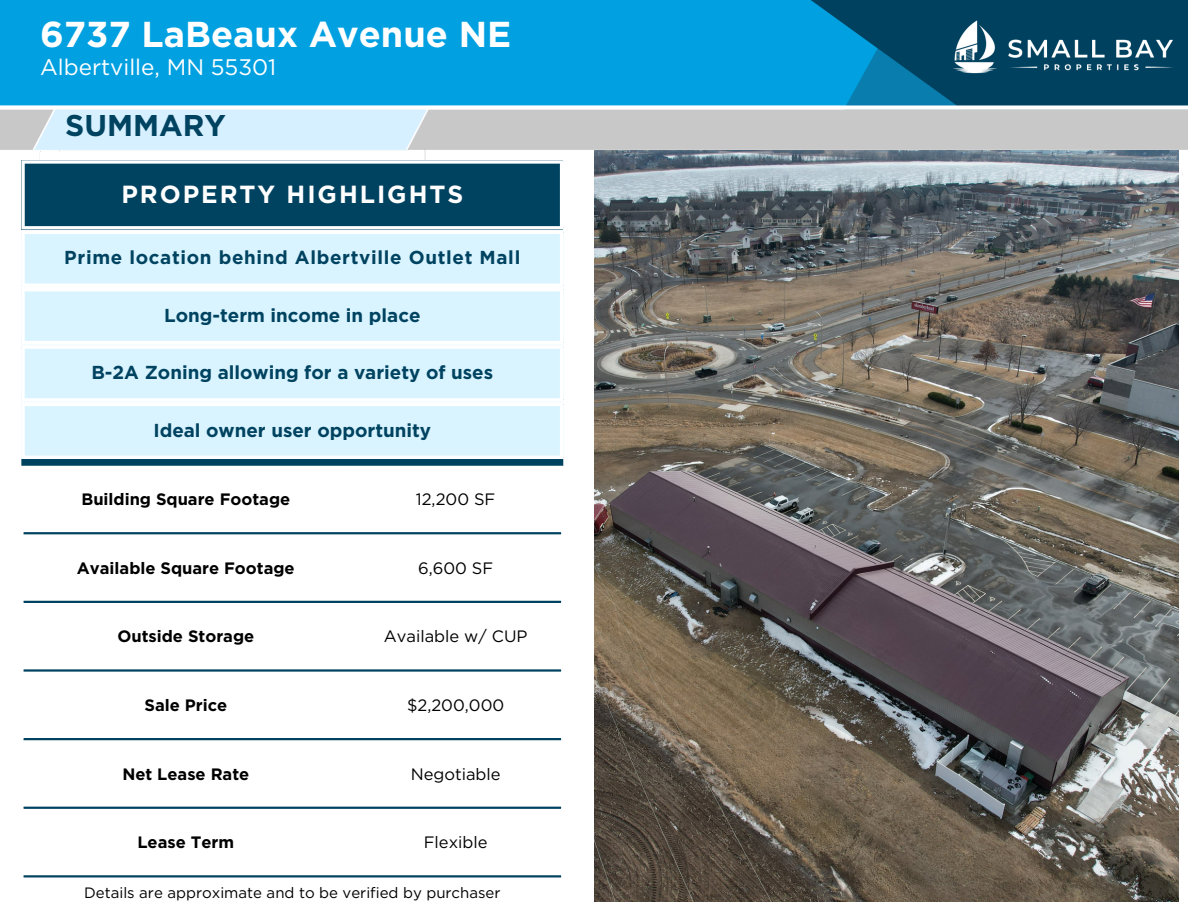
<style>
.page{position:relative;width:1188px;height:918px;background:#fff}
.page>*{position:absolute;margin:0;border:0;box-sizing:border-box;transform-origin:0 0}
.t1{font:700 36px "Gotham";color:#fff}
.t2{font:700 30px "Gotham";color:#004360}
.t3{font:700 24.75px "Gotham";letter-spacing:.08em;color:#fff}
.t4{font:22.5px "Gotham";color:#fff}
.t5{font:700 18.75px "Gotham";color:#004360}
.t6{font:700 18.75px "Gotham";letter-spacing:.035em;color:#004360}
.t7{font:700 16.5px "Gotham";color:#000}
.t8{font:16.5px "Gotham";color:#000}
.t9{font:15px "Gotham";color:#000}
</style>
<div class="page">
<img style="left:0;top:0;width:1188px;height:176px">
<div style="left:21px;top:160px;width:542px;height:69px;background:#004360"></div>
<div style="left:25px;top:234px;width:535px;height:222px;background:#d9f4ff"></div>
<svg style="left:21px;top:164px;width:4px;height:62px"></svg>
<hr style="left:560px;top:164px;width:3px;height:62px;background:#fff">
<svg style="left:21px;top:160px;width:542px;height:4px;background:#d7e1e6"></svg>
<hr style="left:21px;top:226px;width:542px;height:3px;background:#fff">
<svg style="left:21px;top:283px;width:539px;height:4px"></svg>
<hr style="left:21px;top:288px;width:542px;height:3px;background:#fff">
<hr style="left:21px;top:341px;width:542px;height:3px;background:#fff">
<hr style="left:21px;top:345px;width:542px;height:4px;background:#fff">
<hr style="left:21px;top:398px;width:542px;height:4px;background:#fff">
<hr style="left:21px;top:403px;width:542px;height:3px;background:#fff">
<hr style="left:24px;top:532px;width:537px;height:2px;background:#004360">
<hr style="left:24px;top:601px;width:537px;height:2px;background:#004360">
<hr style="left:24px;top:669px;width:537px;height:3px;background:#004360">
<hr style="left:24px;top:738px;width:537px;height:2px;background:#004360">
<hr style="left:24px;top:807px;width:537px;height:2px;background:#004360">
<hr style="left:24px;top:875px;width:537px;height:3px;background:#004360">
<div style="left:21px;top:459px;width:542px;height:7px;background:#004360"></div>
<img style="left:594px;top:151px;width:584px;height:751px">
<p class="t1" style="left:40px;top:12px;width:473px">6737 LaBeaux Avenue NE</p>
<p class="t4" style="left:40px;top:54px;width:238px">Albertville, MN 55301</p>
<p class="t2" style="left:65px;top:107px;width:162px">SUMMARY</p>
<p class="t3" style="left:121px;top:179px;width:343px">PROPERTY HIGHLIGHTS</p>
<h1 class="t6" style="left:64px;top:246px;width:458px">Prime location behind Albertville Outlet Mall</h1>
<h3 class="t5" style="left:164px;top:304px;width:258px">Long-term income in place</h3>
<h2 class="t5" style="left:91px;top:361px;width:403px">B-2A Zoning allowing for a variety of uses</h2>
<p class="t5" style="left:153px;top:419px;width:279px">Ideal owner user opportunity</p>
<p class="t7" style="left:81px;top:489px;width:210px">Building Square Footage</p>
<p class="t8" style="left:416px;top:489px;width:81px">12,200 SF</p>
<p class="t7" style="left:77px;top:558px;width:219px">Available Square Footage</p>
<p class="t8" style="left:418px;top:558px;width:77px">6,600 SF</p>
<p class="t7" style="left:117px;top:627px;width:138px">Outside Storage</p>
<p class="t8" style="left:384px;top:627px;width:145px">Available w/ CUP</p>
<p class="t7" style="left:144px;top:695px;width:84px">Sale Price</p>
<p class="t8" style="left:407px;top:695px;width:99px">$2,200,000</p>
<p class="t7" style="left:122px;top:764px;width:128px">Net Lease Rate</p>
<p class="t8" style="left:411px;top:764px;width:91px">Negotiable</p>
<p class="t7" style="left:137px;top:832px;width:98px">Lease Term</p>
<p class="t8" style="left:424px;top:832px;width:65px">Flexible</p>
<p class="t9" style="left:84px;top:884px;width:418px">Details are approximate and to be verified by purchaser</p>
</div>
